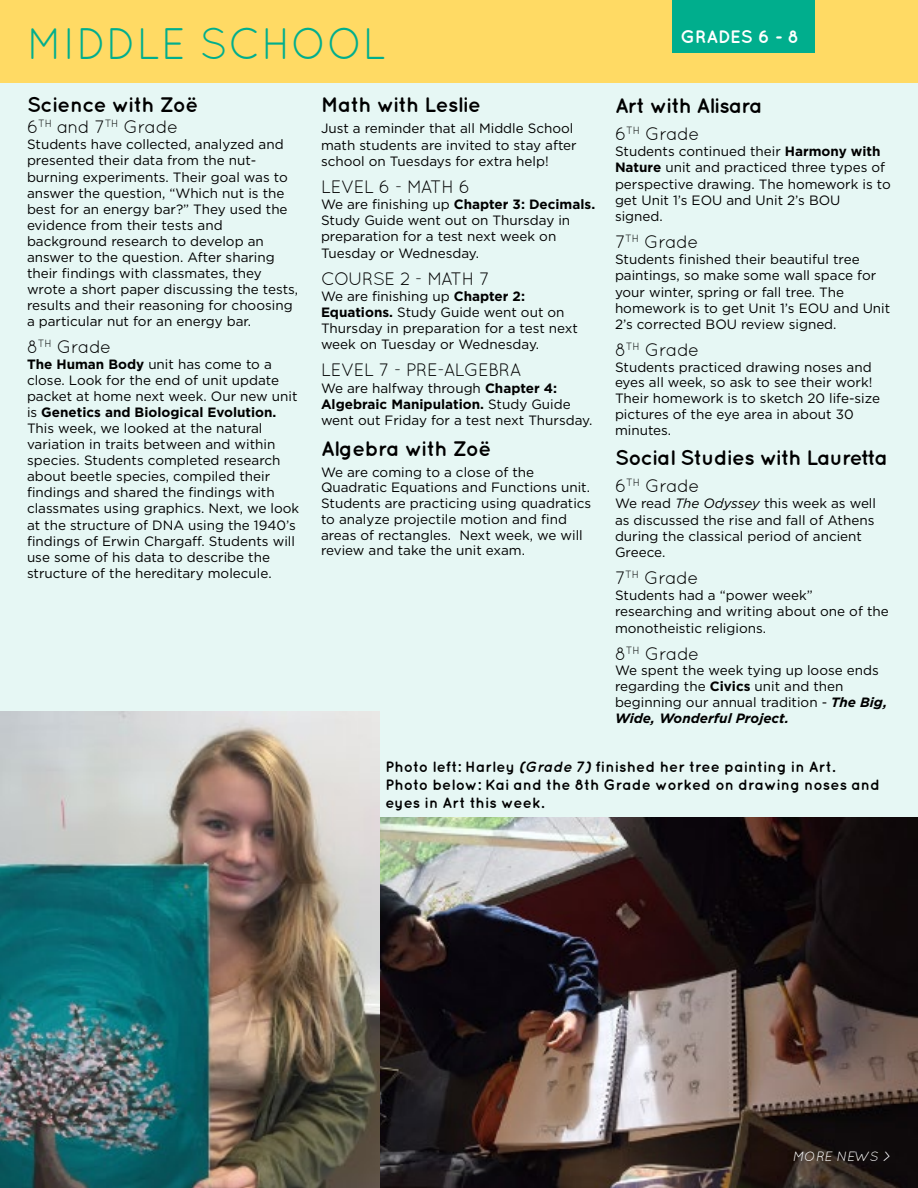
<style>
.page{position:relative;width:918px;height:1188px;background:#fff}
.page>*{position:absolute;margin:0;border:0;box-sizing:border-box;transform-origin:0 0}
.t1{font:44.1px "Quicksand";letter-spacing:.015em;color:#00ae8d;scale:.95 1}
.t2{font:700 21px "Quicksand";letter-spacing:-.03em;color:#000}
.t3{font:18px "Quicksand";letter-spacing:-.02em;color:#000}
.t4{font:18px "Quicksand";letter-spacing:-.04em;color:#000}
.t5{font:700 18px "Quicksand";color:#fff}
.t6{font:700 15px/18px "Quicksand";letter-spacing:.005em;color:#000}
.t7{font:13.5px/16px "Gotham";color:#000}
.t8{font:italic 13.5px "Quicksand";color:#fff}
.s1{font-weight:700}
.s2{font-style:italic}
.s3{font-weight:700;font-style:italic}
</style>
<div class="page">
<div style="left:0;top:83px;width:918px;height:1105px;background:#e6f7f4"></div>
<div style="left:0;top:0;width:918px;height:83px;background:#ffda64"></div>
<img style="left:379px;top:817px;width:539px;height:371px">
<div style="left:672px;top:0;width:143px;height:52px;background:#00ae8d"></div>
<img style="left:0;top:711px;width:379px;height:477px">
<h1 class="t1" style="left:27px;top:18px;width:380px">MIDDLE SCHOOL</h1>
<h3 class="t5" style="left:681px;top:26px;width:120px">GRADES 6 - 8</h3>
<h2 class="t2" style="left:27px;top:92px;width:172px">Science with Zoë</h2>
<h3 class="t3" style="left:27px;top:117px;width:152px">6<sup>TH</sup> and 7<sup>TH</sup> Grade</h3>
<p class="t7" style="left:27px;top:136px;width:273px">Students have collected, analyzed and presented their data from the nut&shy;burning experiments. Their goal was to answer the question, “Which nut is the best for an energy bar?” They used the evidence from their tests and background research to develop an answer to the question. After sharing their findings with classmates, they wrote a short paper discussing the tests, results and their reasoning for choosing a particular nut for an energy bar.</p>
<h3 class="t3" style="left:27px;top:336px;width:86px">8<sup>TH</sup> Grade</h3>
<p class="t7" style="left:27px;top:356px;width:274px"><span class="s1">The Human Body</span> unit has come to a close. Look for the end of unit update packet at home next week. Our new unit is <span class="s1">Genetics and Biological Evolution.<br></span>This week, we looked at the natural variation in traits between and within species. Students completed research about beetle species, compiled their findings and shared the findings with classmates using graphics. Next, we look at the structure of DNA using the 1940’s findings of Erwin Chargaff. Students will use some of his data to describe the structure of the hereditary molecule.</p>
<h2 class="t2" style="left:321px;top:92px;width:162px">Math with Leslie</h2>
<p class="t7" style="left:321px;top:120px;width:257px">Just a reminder that all Middle School math students are invited to stay after school on Tuesdays for extra help!</p>
<h3 class="t3" style="left:321px;top:176px;width:151px">LEVEL 6 - MATH 6</h3>
<p class="t7" style="left:321px;top:196px;width:276px">We are finishing up <span class="s1">Chapter 3: Decimals.<br></span>Study Guide went out on Thursday in preparation for a test next week on<br>Tuesday or Wednesday.</p>
<h3 class="t4" style="left:321px;top:268px;width:170px">COURSE 2 - MATH 7</h3>
<p class="t7" style="left:321px;top:288px;width:259px">We are finishing up <span class="s1">Chapter 2:<br>Equations.</span> Study Guide went out on Thursday in preparation for a test next week on Tuesday or Wednesday.</p>
<h3 class="t3" style="left:321px;top:360px;width:202px">LEVEL 7 - PRE-ALGEBRA</h3>
<p class="t7" style="left:321px;top:379px;width:273px">We are halfway through <span class="s1">Chapter 4:<br>Algebraic Manipulation.</span> Study Guide went out Friday for a test next Thursday.</p>
<h2 class="t2" style="left:321px;top:436px;width:171px">Algebra with Zoë</h2>
<p class="t7" style="left:321px;top:464px;width:272px">We are coming to a close of the Quadratic Equations and Functions unit.<br>Students are practicing using quadratics to analyze projectile motion and find areas of rectangles. Next week, we will review and take the unit exam.</p>
<h2 class="t2" style="left:615px;top:93px;width:149px">Art with Alisara</h2>
<h3 class="t3" style="left:615px;top:123px;width:86px">6<sup>TH</sup> Grade</h3>
<p class="t7" style="left:615px;top:143px;width:277px">Students continued their <span class="s1">Harmony with<br>Nature</span> unit and practiced three types of perspective drawing. The homework is to get Unit 1’s EOU and Unit 2’s BOU signed.</p>
<h3 class="t3" style="left:615px;top:231px;width:85px">7<sup>TH</sup> Grade</h3>
<p class="t7" style="left:615px;top:251px;width:277px">Students finished their beautiful tree paintings, so make some wall space for your winter, spring or fall tree. The homework is to get Unit 1’s EOU and Unit 2’s corrected BOU review signed.</p>
<h3 class="t3" style="left:615px;top:339px;width:86px">8<sup>TH</sup> Grade</h3>
<p class="t7" style="left:615px;top:359px;width:267px">Students practiced drawing noses and eyes all week, so ask to see their work!<br>Their homework is to sketch 20 life-size pictures of the eye area in about 30 minutes.</p>
<h2 class="t2" style="left:615px;top:445px;width:274px">Social Studies with Lauretta</h2>
<h3 class="t3" style="left:615px;top:476px;width:86px">6<sup>TH</sup> Grade</h3>
<p class="t7" style="left:615px;top:495px;width:263px">We read <span class="s2">The Odyssey</span> this week as well as discussed the rise and fall of Athens during the classical period of ancient<br>Greece.</p>
<h3 class="t3" style="left:615px;top:567px;width:85px">7<sup>TH</sup> Grade</h3>
<p class="t7" style="left:615px;top:587px;width:275px">Students had a “power week” researching and writing about one of the monotheistic religions.</p>
<h3 class="t3" style="left:615px;top:643px;width:86px">8<sup>TH</sup> Grade</h3>
<p class="t7" style="left:615px;top:663px;width:274px">We spent the week tying up loose ends regarding the <span class="s1">Civics</span> unit and then beginning our annual tradition - <span class="s3">The Big, Wide, Wonderful Project.</span></p>
<p class="t6" style="left:386px;top:757px;width:496px">Photo left: Harley <span class="s2">(Grade 7)</span> finished her tree painting in Art.<br>Photo below: Kai and the 8th Grade worked on drawing noses and eyes in Art this week.</p>
<p class="t8" style="left:793px;top:1149px;width:100px">MORE NEWS &gt;</p>
</div>
